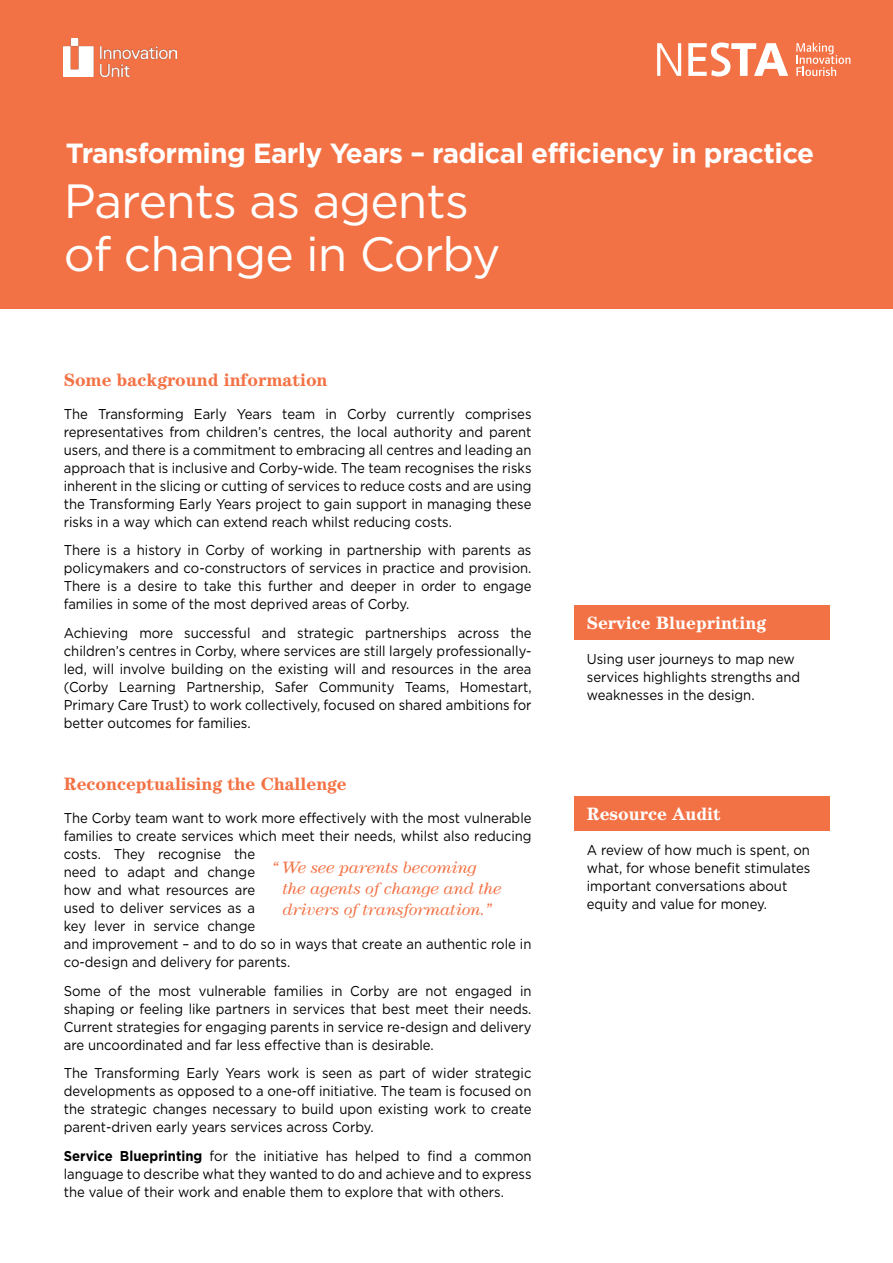
<style>
.page{position:relative;width:893px;height:1263px;background:#fff}
.page>*{position:absolute;margin:0;border:0;box-sizing:border-box;transform-origin:0 0}
.t1{font:48px/52.5px "Gotham HTF";letter-spacing:-.02em;color:#fff}
.t2{font:700 27.75px "Gotham HTF";letter-spacing:-.02em;color:#fff}
.t3{font:700 18px "Century IT Cby BT";color:#f37245}
.t4{font:700 18px "Century IT Cby BT";color:#fff}
.t5{font:italic 16.5px/21px "Century IT Cby BT";color:#f37245}
.t6{font:14.25px/18px "Gotham HTF";color:#000;text-align:justify;scale:.92 1}
.s1{font-weight:700}
</style>
<div class="page">
<div style="left:0;top:0;width:893px;height:308px;background:#f37245"></div>
<div style="left:574px;top:605px;width:255px;height:34px;background:#f37245"></div>
<div style="left:574px;top:797px;width:255px;height:34px;background:#f37245"></div>
<img style="left:64px;top:39px;width:113px;height:38px">
<svg style="left:796px;top:43px;width:54px;height:33px"></svg>
<svg style="left:657px;top:43px;width:24px;height:33px"></svg>
<svg style="left:688px;top:43px;width:100px;height:34px"></svg>
<h2 class="t2" style="left:66px;top:137px;width:750px">Transforming Early Years – radical efficiency in practice</h2>
<h1 class="t1" style="left:64px;top:174px;width:438px">Parents as agents of change in Corby</h1>
<p class="t3" style="left:64px;top:368px;width:265px">Some background information</p>
<p class="t6" style="left:64px;top:404px;width:510px">The Transforming Early Years team in Corby currently comprises representatives from children’s centres, the local authority and parent users, and there is a commitment to embracing all centres and leading an approach that is inclusive and Corby-wide. The team recognises the risks inherent in the slicing or cutting of services to reduce costs and are using the Transforming Early Years project to gain support in managing these risks in a way which can extend reach whilst reducing costs.</p>
<p class="t6" style="left:64px;top:541px;width:510px">There is a history in Corby of working in partnership with parents as policymakers and co-constructors of services in practice and provision.<br>There is a desire to take this further and deeper in order to engage families in some of the most deprived areas of Corby.</p>
<p class="t6" style="left:64px;top:624px;width:510px">Achieving more successful and strategic partnerships across the children’s centres in Corby, where services are still largely professionally&shy;led, will involve building on the existing will and resources in the area (Corby Learning Partnership, Safer Community Teams, Homestart, Primary Care Trust) to work collectively, focused on shared ambitions for better outcomes for families.</p>
<p class="t3" style="left:64px;top:773px;width:285px">Reconceptualising the Challenge</p>
<p class="t6" style="left:64px;top:809px;width:510px;text-align:left">The Corby team want to work more effectively with the most vulnerable families to create services which meet their needs, whilst also reducing costs. They recognise the<br>need to adapt and change<br>how and what resources are<br>used to deliver services as a<br>key lever in service change<br>and improvement – and to do so in ways that create an authentic role in co-design and delivery for parents.</p>
<p class="t6" style="left:64px;top:981px;width:510px">Some of the most vulnerable families in Corby are not engaged in shaping or feeling like partners in services that best meet their needs.<br>Current strategies for engaging parents in service re-design and delivery are uncoordinated and far less effective than is desirable.</p>
<p class="t6" style="left:64px;top:1064px;width:510px">The Transforming Early Years work is seen as part of wider strategic developments as opposed to a one-off initiative. The team is focused on the strategic changes necessary to build upon existing work to create parent-driven early years services across Corby.</p>
<p class="t6" style="left:64px;top:1146px;width:510px"><span class="s1">Service Blueprinting</span> for the initiative has helped to find a common language to describe what they wanted to do and achieve and to express the value of their work and enable them to explore that with others.</p>
<p class="t5" style="left:283px;top:856px;width:221px;text-indent:-11px">“ We see parents becoming the agents of change and the drivers of transformation.”</p>
<p class="t4" style="left:587px;top:611px;width:181px">Service Blueprinting</p>
<p class="t6" style="left:587px;top:650px;width:234px;text-align:left">Using user journeys to map new services highlights strengths and weaknesses in the design.</p>
<p class="t4" style="left:587px;top:803px;width:135px">Resource Audit</p>
<p class="t6" style="left:587px;top:841px;width:245px;text-align:left">A review of how much is spent, on what, for whose benefit stimulates important conversations about equity and value for money.</p>
</div>
